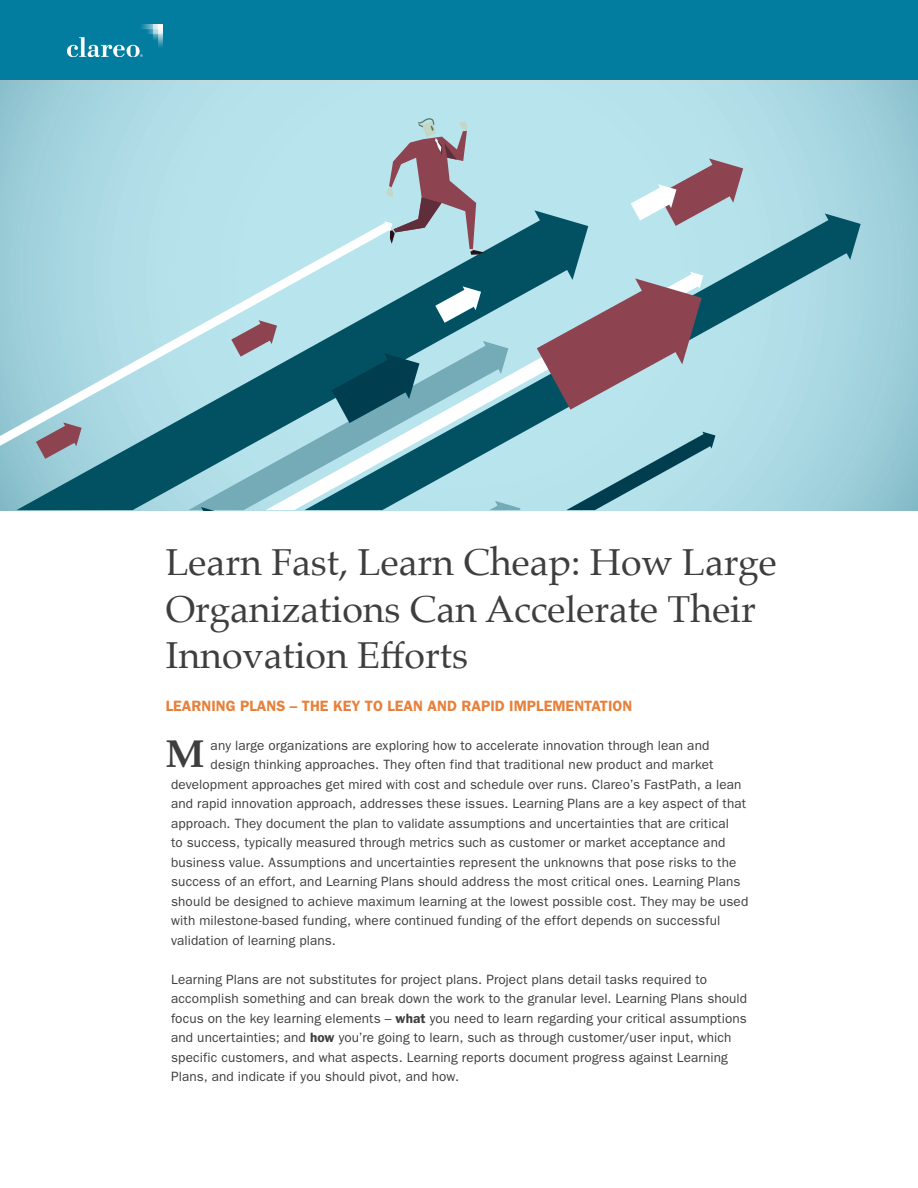
<style>
.page{position:relative;width:918px;height:1188px;background:#fff}
.page>*{position:absolute;margin:0;border:0;box-sizing:border-box;transform-origin:0 0}
.Cover_Title{font:700 39px "Palatino";color:#3e3e3f}
.Cover_Title-2{font:37.5px/46.5px "Palatino";color:#3e3e3f}
.Orange_Subhead_all_c{font:600 15px "Franklin Gothic";color:#e8803a}
.Body{font:13.5px/19.5px "Franklin Gothic";letter-spacing:.01em;color:#3e3e3f}
.s1{font-weight:600}
</style>
<div class="page">
<div style="left:0;top:0;width:918px;height:81px;background:#027c9f"></div>
<img style="left:68px;top:24px;width:94px;height:32px">
<svg style="left:0;top:81px;width:918px;height:429px;fill:#b0dde7"></svg>
<p class="Cover_Title-2" style="left:166px;top:539px;width:613px">Learn Fast, Learn Cheap: How Large<br>Organizations Can Accelerate Their<br>Innovation Efforts</p>
<p class="Orange_Subhead_all_c" style="left:166px;top:697px;width:468px">LEARNING PLANS – THE KEY TO LEAN AND RAPID IMPLEMENTATION</p>
<p class="Cover_Title" style="left:166px;top:721px;width:40px">M</p>
<p class="Body" style="left:211px;top:735px;width:500px">any large organizations are exploring how to accelerate innovation through lean and</p>
<p class="Body" style="left:211px;top:755px;width:504px">design thinking approaches. They often find that traditional new product and market</p>
<p class="Body" style="left:171px;top:774px;width:572px">development approaches get mired with cost and schedule over runs. Clareo’s FastPath, a lean</p>
<p class="Body" style="left:171px;top:794px;width:577px">and rapid innovation approach, addresses these issues. Learning Plans are a key aspect of that</p>
<p class="Body" style="left:171px;top:813px;width:559px">approach. They document the plan to validate assumptions and uncertainties that are critical</p>
<p class="Body" style="left:171px;top:833px;width:556px">to success, typically measured through metrics such as customer or market acceptance and</p>
<p class="Body" style="left:171px;top:852px;width:567px">business value. Assumptions and uncertainties represent the unknowns that pose risks to the</p>
<p class="Body" style="left:171px;top:872px;width:571px">success of an effort, and Learning Plans should address the most critical ones. Learning Plans</p>
<p class="Body" style="left:171px;top:891px;width:579px">should be designed to achieve maximum learning at the lowest possible cost. They may be used</p>
<p class="Body" style="left:171px;top:911px;width:551px">with milestone-based funding, where continued funding of the effort depends on successful</p>
<p class="Body" style="left:171px;top:930px;width:166px">validation of learning plans.</p>
<p class="Body" style="left:171px;top:969px;width:578px">Learning Plans are not substitutes for project plans. Project plans detail tasks required to accomplish something and can break down the work to the granular level. Learning Plans should focus on the key learning elements – <span class="s1">what</span> you need to learn regarding your critical assumptions and uncertainties; and <span class="s1">how</span> you’re going to learn, such as through customer/user input, which specific customers, and what aspects. Learning reports document progress against Learning Plans, and indicate if you should pivot, and how.</p>
</div>
